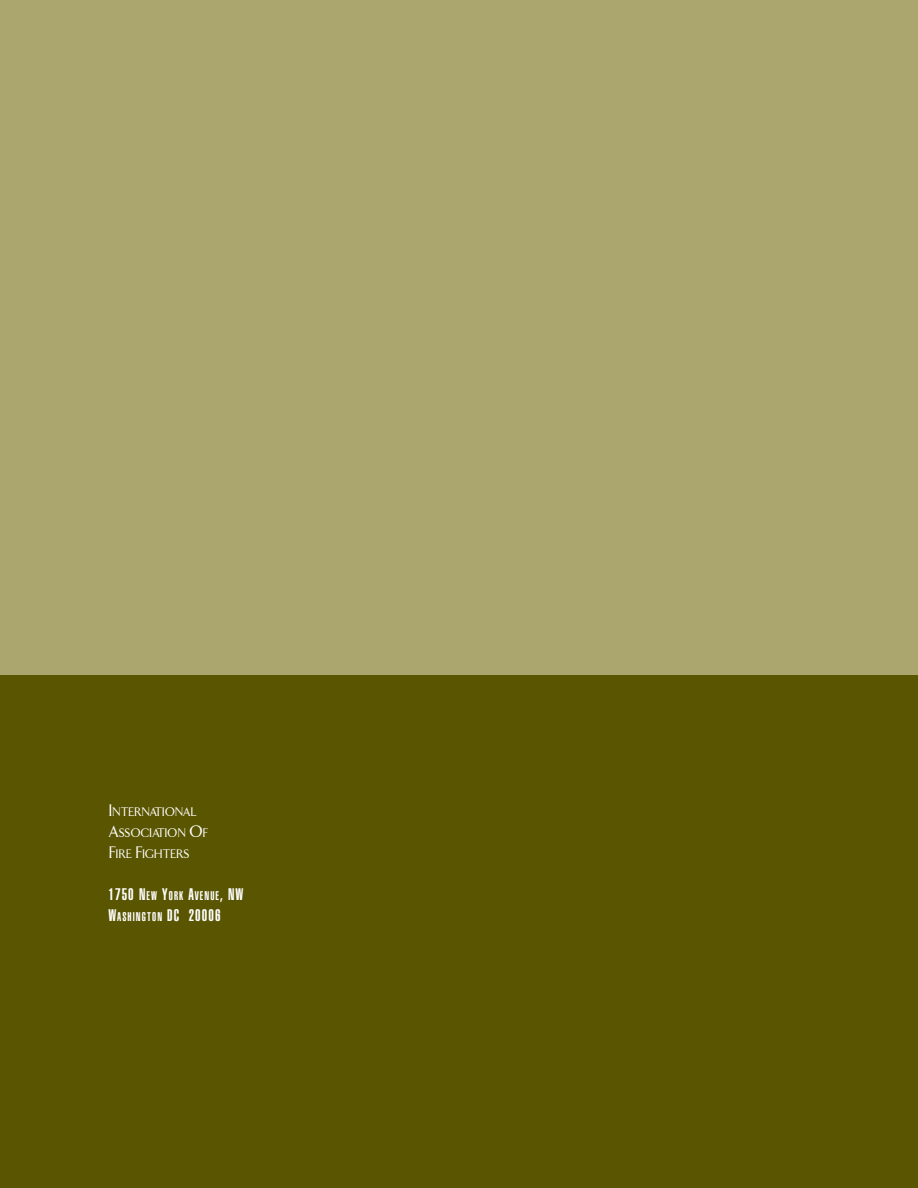
<style>
.page{position:relative;width:918px;height:1188px;background:#fff}
.page>*{position:absolute;margin:0;border:0;box-sizing:border-box;transform-origin:0 0}
.t1{font:900 extra-condensed 16.5px "Helvetica";letter-spacing:.065em;color:#fff}
.t2{font:12.3px/21px "Lapidary";color:#fff}
.t3{font:900 extra-condensed 12.3px "Helvetica";letter-spacing:.09em;color:#fff}
.s1{font-size:16.5px}
.s2{font-size:12.3px}
</style>
<div class="page">
<div style="left:0;top:670px;width:918px;height:518px;background:#5a5500"></div>
<div style="left:0;top:0;width:918px;height:674px;background:#aba56e"></div>
<p class="t2" style="left:109px;top:803px;width:101px"><span class="s1">I</span>NTERNATIONAL<br><span class="s1">A</span>SSOCIATION <span class="s1">O</span>F<br><span class="s1">F</span>IRE <span class="s1">F</span>IGHTERS</p>
<h1 class="t1" style="left:109px;top:888px;width:136px">1750 N<span class="s2">EW</span> Y<span class="s2">ORK</span> A<span class="s2">VENUE</span>, NW</h1>
<p class="t3" style="left:109px;top:912px;width:113px"><span class="s1">W</span>ASHINGTON <span class="s1">DC 20006</span></p>
</div>
